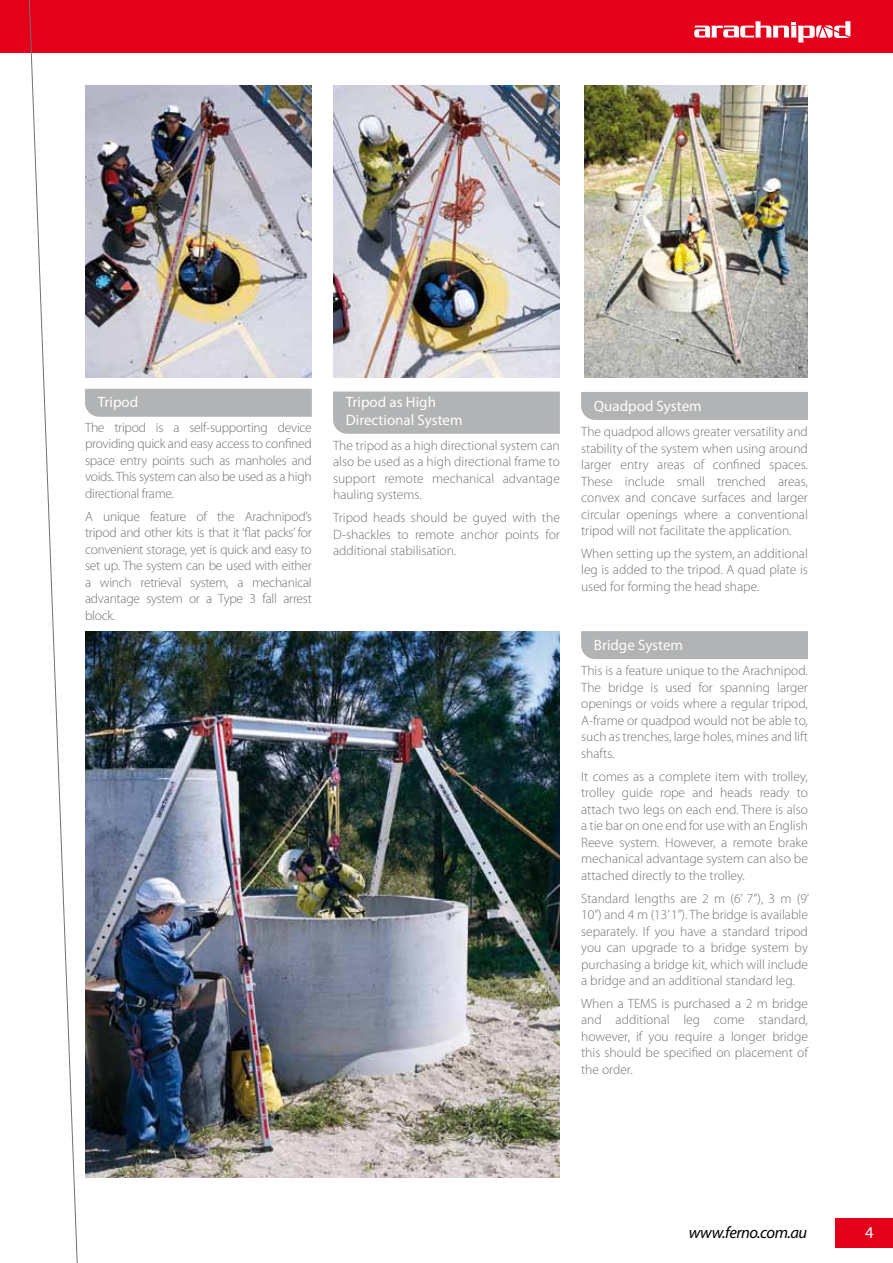
<style>
.page{position:relative;width:893px;height:1263px;background:#fff}
.page>*{position:absolute;margin:0;border:0;box-sizing:border-box;transform-origin:0 0}
.t1{font:italic 16.5px "Myriad Pro";letter-spacing:-.03em;color:#000}
.t2{font:16.5px "Myriad Pro";color:#fff}
.t3{font:15px/18px "Myriad Pro";color:#fff}
.t4{font:300 13.5px/16.5px "Myriad Pro";color:#707172;text-align:justify}
</style>
<div class="page">
<div style="left:0;top:0;width:893px;height:53px;background:#e2001a"></div>
<svg style="left:694px;top:21px;width:156px;height:22px"></svg>
<div style="left:836px;top:1218px;width:57px;height:29px;background:#e2001a"></div>
<div style="left:85px;top:389px;width:227px;height:28px;background:#b1b3b4"></div>
<div style="left:581px;top:631px;width:227px;height:28px;background:#b1b3b4"></div>
<div style="left:581px;top:392px;width:227px;height:28px;background:#b1b3b4"></div>
<div style="left:333px;top:392px;width:227px;height:42px;background:#b1b3b4"></div>
<svg style="left:28px;top:0;width:50px;height:1263px"></svg>
<img style="left:85px;top:85px;width:227px;height:292px">
<img style="left:333px;top:85px;width:227px;height:292px">
<img style="left:85px;top:632px;width:475px;height:546px">
<img style="left:584px;top:85px;width:224px;height:292px">
<p class="t3" style="left:98px;top:392px;width:42px">Tripod</p>
<p class="t4" style="left:85px;top:419px;width:228px">The tripod is a self-supporting device providing quick and easy access to confined space entry points such as manholes and voids. This system can also be used as a high directional frame.</p>
<p class="t4" style="left:85px;top:508px;width:228px">A unique feature of the Arachnipod’s tripod and other kits is that it ‘flat packs’ for convenient storage, yet is quick and easy to set up. The system can be used with either a winch retrieval system, a mechanical advantage system or a Type 3 fall arrest block.</p>
<p class="t3" style="left:346px;top:392px;width:118px">Tripod as High<br>Directional System</p>
<p class="t4" style="left:333px;top:437px;width:228px">The tripod as a high directional system can also be used as a high directional frame to support remote mechanical advantage hauling systems.</p>
<p class="t4" style="left:333px;top:510px;width:228px">Tripod heads should be guyed with the D-shackles to remote anchor points for additional stabilisation.</p>
<p class="t3" style="left:594px;top:397px;width:109px">Quadpod System</p>
<p class="t4" style="left:581px;top:424px;width:228px">The quadpod allows greater versatility and stability of the system when using around larger entry areas of confined spaces.<br>These include small trenched areas, convex and concave surfaces and larger circular openings where a conventional tripod will not facilitate the application.</p>
<p class="t4" style="left:581px;top:545px;width:228px">When setting up the system, an additional leg is added to the tripod. A quad plate is used for forming the head shape.</p>
<p class="t3" style="left:594px;top:636px;width:91px">Bridge System</p>
<p class="t4" style="left:581px;top:663px;width:228px">This is a feature unique to the Arachnipod.<br>The bridge is used for spanning larger openings or voids where a regular tripod, A-frame or quadpod would not be able to, such as trenches, large holes, mines and lift shafts.</p>
<p class="t4" style="left:581px;top:768px;width:228px">It comes as a complete item with trolley, trolley guide rope and heads ready to attach two legs on each end. There is also a tie bar on one end for use with an English Reeve system. However, a remote brake mechanical advantage system can also be attached directly to the trolley.</p>
<p class="t4" style="left:581px;top:890px;width:230px">Standard lengths are 2 m (6’ 7”), 3 m (9’ 10”) and 4 m (13’ 1”). The bridge is available separately. If you have a standard tripod you can upgrade to a bridge system by purchasing a bridge kit, which will include a bridge and an additional standard leg.</p>
<p class="t4" style="left:581px;top:995px;width:228px">When a TEMS is purchased a 2 m bridge and additional leg come standard, however, if you require a longer bridge this should be specified on placement of the order.</p>
<p class="t1" style="left:689px;top:1222px;width:120px">www.ferno.com.au</p>
<p class="t2" style="left:865px;top:1222px;width:10px">4</p>
</div>
